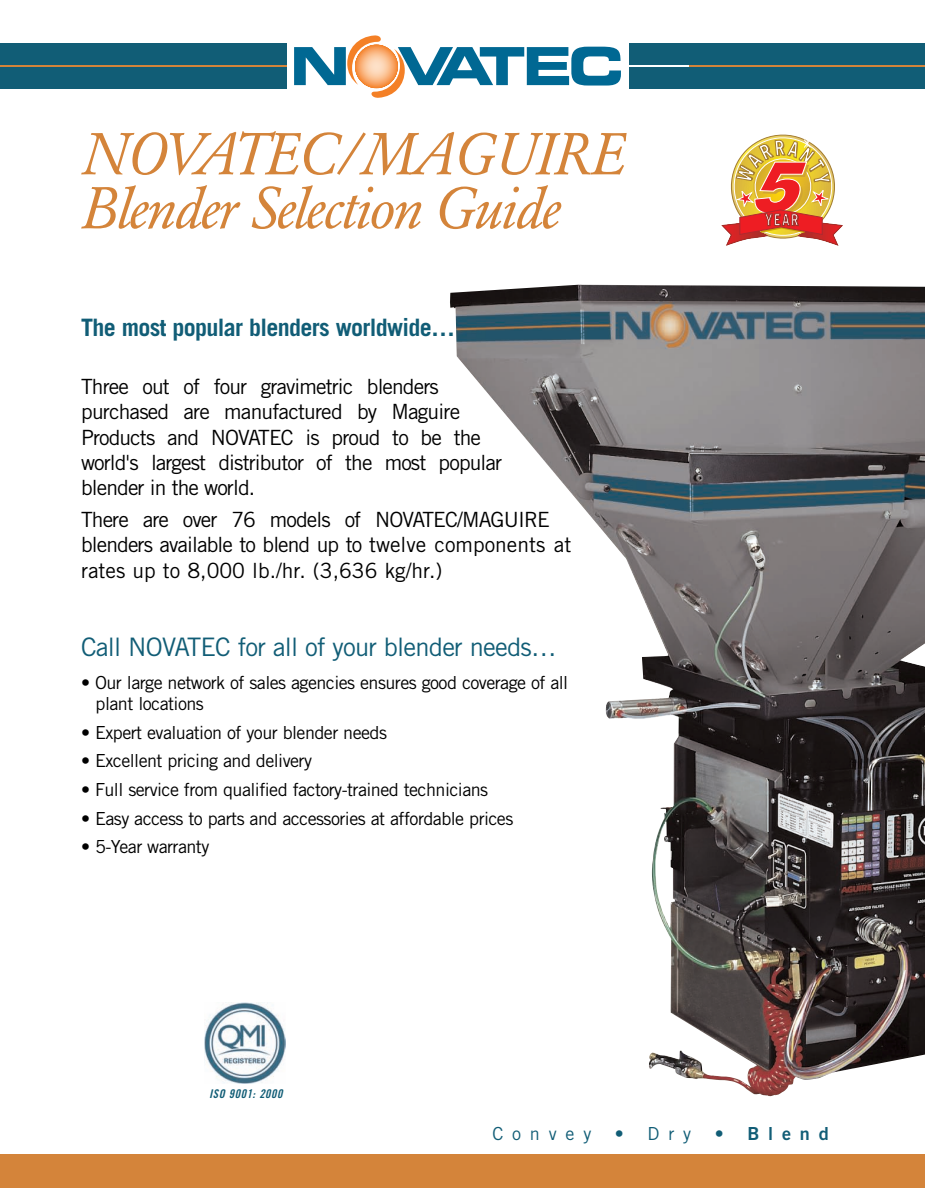
<style>
.page{position:relative;width:925px;height:1188px;background:#fff}
.page>*{position:absolute;margin:0;border:0;box-sizing:border-box;transform-origin:0 0}
.t1{font:italic 58.5px/54px "Garamond BE";letter-spacing:-.03em;color:#d4843a}
.t2{font:25.5px "Trade Gothic";letter-spacing:-.03em;color:#115d76}
.t3{font:700 24px "Trade Gothic";letter-spacing:-.03em;color:#115d76}
.t4{font:21px/25.2px "Trade Gothic";letter-spacing:-.045em;color:#000}
.t5{font:18px/21.6px "Trade Gothic";letter-spacing:-.03em;color:#000}
.t6{font:18px "Trade Gothic";letter-spacing:.49em;color:#115d76}
.t7{font:18px "Trade Gothic Bold Two";letter-spacing:.49em;color:#115d76}
.t8{font:12px "Trade Gothic Bold Cond Twenty Obl";letter-spacing:.05em;color:#115d76}
.s1{font-family:"Trade Gothic Bold Two"}
</style>
<div class="page">
<div style="left:0;top:51px;width:287px;height:30px;background:#d4843a"></div>
<div style="left:689px;top:51px;width:236px;height:30px;background:#d4843a"></div>
<div style="left:629px;top:44px;width:296px;height:21px;background:#115d76"></div>
<div style="left:629px;top:67px;width:296px;height:21px;background:#115d76"></div>
<div style="left:0;top:44px;width:287px;height:21px;background:#115d76"></div>
<div style="left:0;top:67px;width:287px;height:21px;background:#115d76"></div>
<div style="left:0;top:1154px;width:925px;height:34px;background:#d4843a"></div>
<img style="left:205px;top:1003px;width:81px;height:81px">
<svg style="left:294px;top:35px;width:327px;height:63px"></svg>
<img style="left:450px;top:285px;width:475px;height:812px">
<svg style="left:722px;top:135px;width:121px;height:110px"></svg>
<h1 class="t1" style="left:81px;top:133px;width:546px">NOVATEC/MAGUIRE<br>Blender Selection Guide</h1>
<p class="t3" style="left:81px;top:319px;width:375px">The most popular blenders worldwide…</p>
<p class="t4" style="left:81px;top:376px;width:422px">Three out of four gravimetric blenders purchased are manufactured by Maguire Products and NOVATEC is proud to be the world's largest distributor of the most popular blender in the world.</p>
<p class="t4" style="left:81px;top:509px;width:492px">There are over 76 models of NOVATEC/MAGUIRE blenders available to blend up to twelve components at rates up to 8,000 lb./hr. (3,636 kg/hr.)</p>
<p class="t2" style="left:81px;top:638px;width:477px">Call NOVATEC for all of your blender needs…</p>
<p class="t5" style="left:96px;top:673px;width:474px;text-indent:-14px">• Our large network of sales agencies ensures good coverage of all plant locations</p>
<p class="t5" style="left:81px;top:723px;width:307px">• Expert evaluation of your blender needs</p>
<p class="t5" style="left:81px;top:752px;width:233px">• Excellent pricing and delivery</p>
<p class="t5" style="left:81px;top:780px;width:409px">• Full service from qualified factory-trained technicians</p>
<p class="t5" style="left:81px;top:809px;width:434px">• Easy access to parts and accessories at affordable prices</p>
<p class="t5" style="left:81px;top:838px;width:130px">• 5-Year warranty</p>
<p class="t8" style="left:209px;top:1090px;width:75px">ISO 9001: 2000</p>
<p class="t6" style="left:492px;top:1127px;width:100px">Convey</p>
<p class="t6" style="left:615px;top:1127px;width:78px"><span class="s1">•</span> Dry</p>
<p class="t7" style="left:715px;top:1127px;width:115px">• Blend</p>
</div>
